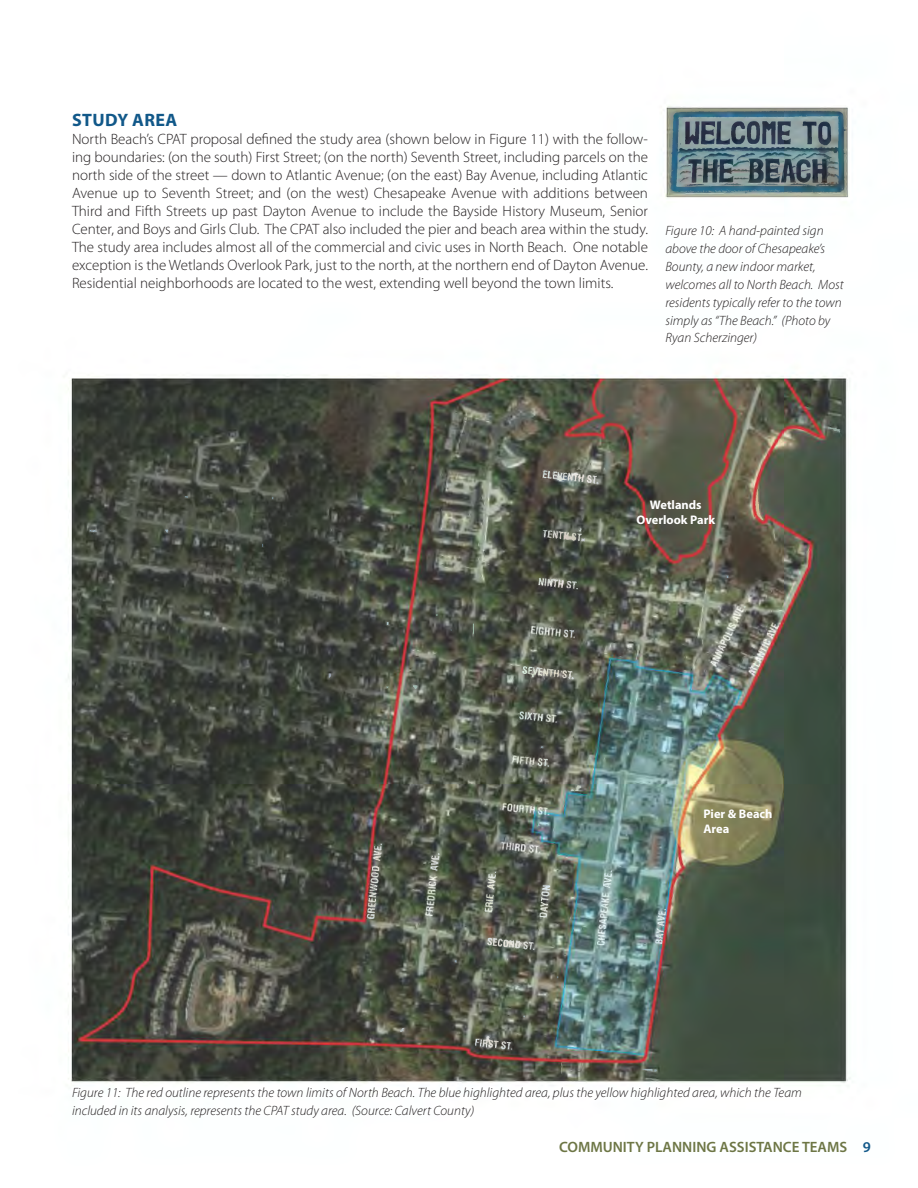
<style>
.page{position:relative;width:918px;height:1188px;background:#fff}
.page>*{position:absolute;margin:0;border:0;box-sizing:border-box;transform-origin:0 0}
.t1{font:700 18px "Myriad Pro";letter-spacing:.02em;color:#115889}
.t2{font:300 15px/18px "Myriad Pro";color:#231f20;text-align:justify}
.t3{font:600 15px "Myriad Pro";color:#6d7645}
.t4{font:italic 300 13.5px/18px "Myriad Pro";color:#231f20}
.t5{font:700 12.45px/15px "Myriad Pro";color:#fff;text-align:center}
.s1{color:#115889}
</style>
<div class="page">
<img style="left:68px;top:106px;width:783px;height:977px">
<p class="t1" style="left:72px;top:108px;width:106px">STUDY AREA</p>
<p class="t2" style="left:72px;top:130px;width:578px">North Beach’s CPAT proposal defined the study area (shown below in Figure 11) with the follow&shy;ing boundaries: (on the south) First Street; (on the north) Seventh Street, including parcels on the north side of the street — down to Atlantic Avenue; (on the east) Bay Avenue, including Atlantic Avenue up to Seventh Street; and (on the west) Chesapeake Avenue with additions between Third and Fifth Streets up past Dayton Avenue to include the Bayside History Museum, Senior Center, and Boys and Girls Club. The CPAT also included the pier and beach area within the study.<br>The study area includes almost all of the commercial and civic uses in North Beach. One notable exception is the Wetlands Overlook Park, just to the north, at the northern end of Dayton Avenue.<br>Residential neighborhoods are located to the west, extending well beyond the town limits.</p>
<p class="t4" style="left:665px;top:221px;width:180px">Figure 10: A hand-painted sign above the door of Chesapeake’s<br>Bounty, a new indoor market, welcomes all to North Beach. Most residents typically refer to the town simply as “The Beach.” (Photo by<br>Ryan Scherzinger)</p>
<p class="t5" style="left:636px;top:497px;width:80px">Wetlands<br>Overlook Park</p>
<p class="t5" style="left:704px;top:806px;width:70px;text-align:left">Pier &amp; Beach<br>Area</p>
<p class="t4" style="left:72px;top:1084px;width:731px">Figure 11: The red outline represents the town limits of North Beach. The blue highlighted area, plus the yellow highlighted area, which the Team included in its analysis, represents the CPAT study area. (Source: Calvert County)</p>
<p class="t3" style="left:559px;top:1139px;width:313px">COMMUNITY PLANNING ASSISTANCE TEAMS <span class="s1">9</span></p>
</div>
